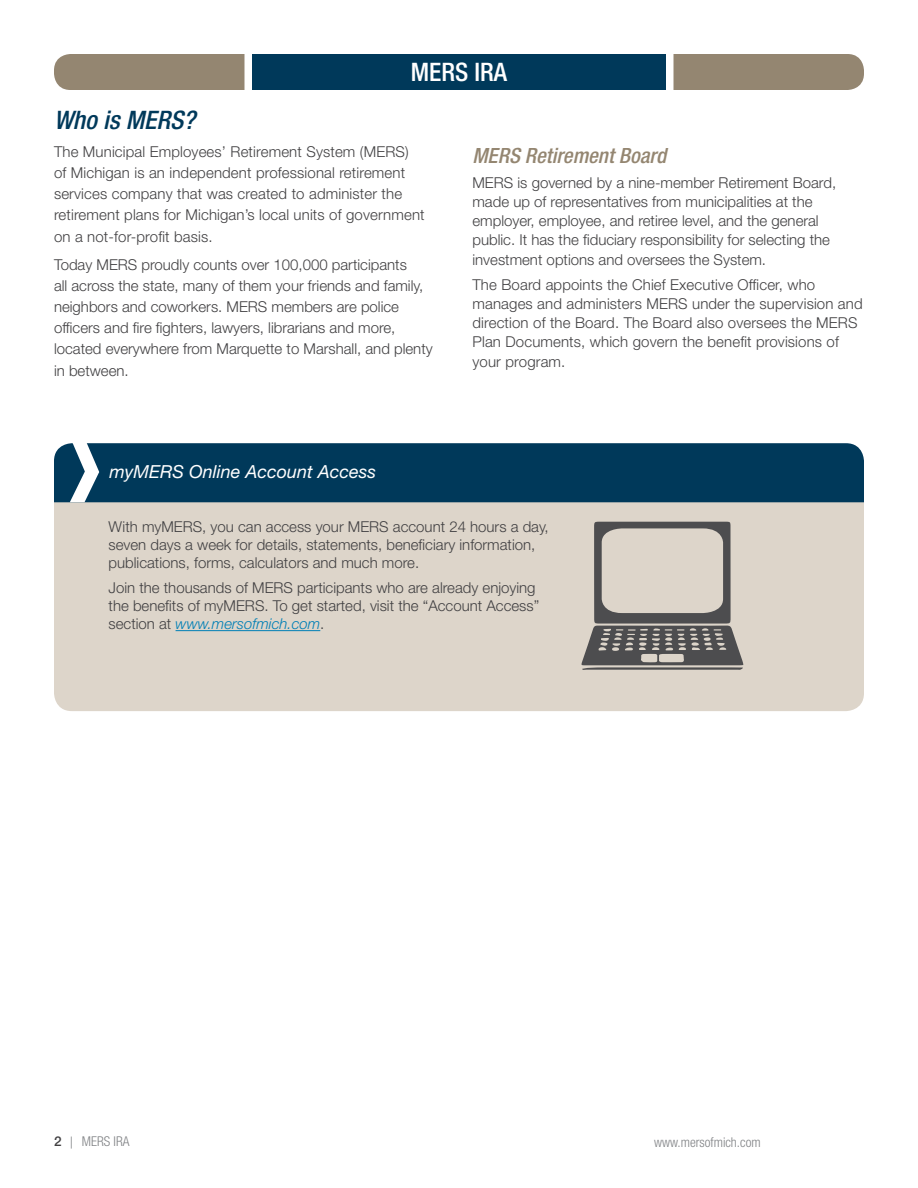
<style>
.page{position:relative;width:918px;height:1188px;background:#fff}
.page>*{position:absolute;margin:0;border:0;box-sizing:border-box;transform-origin:0 0}
.t1{font:italic 500 condensed 25.5px "Helvetica Neue LT Std";color:#00395a}
.t2{font:500 condensed 25.5px "Helvetica Neue LT Std";color:#fff}
.t3{font:italic 500 condensed 21px "Helvetica Neue LT Std";color:#948671}
.t4{font:italic 18px "Helvetica Neue LT Std";color:#fff}
.t5{font:300 15px/21.1px "Helvetica Neue LT Std";color:#414042}
.t6{font:300 condensed 13.5px "Helvetica Neue LT Std";color:#808285}
.s1{font-style:italic;color:#007fb6}
.s2{font-weight:500;font-stretch:normal;color:#414042}
.s3{font-family:"Frutiger Neue LT Pro";font-stretch:normal;font-size:12px}
</style>
<div class="page">
<div style="left:54px;top:446px;width:810px;height:265px;background:#ddd5ca;border-radius:18px"></div>
<div style="left:54px;top:443px;width:810px;height:59px;background:#00395a"></div>
<svg style="left:70px;top:443px;width:29px;height:59px;background:#7f9bac"></svg>
<hr style="left:176px;top:630px;width:144px;height:1px;background:#007fb6">
<svg style="left:581px;top:522px;width:163px;height:148px"></svg>
<div style="left:54px;top:54px;width:810px;height:36px;background:#948671;border-radius:16px"></div>
<div style="left:244px;top:54px;width:430px;height:36px;background:#00395a"></div>
<h1 class="t2" style="left:411px;top:57px;width:98px">MERS IRA</h1>
<h1 class="t1" style="left:54px;top:105px;width:143px">Who is MERS?</h1>
<p class="t5" style="left:54px;top:141px;width:372px">The Municipal Employees’ Retirement System (MERS) of Michigan is an independent professional retirement services company that was created to administer the retirement plans for Michigan’s local units of government on a not-for-profit basis.</p>
<p class="t5" style="left:54px;top:253px;width:380px">Today MERS proudly counts over 100,000 participants<br>all across the state, many of them your friends and family, neighbors and coworkers. MERS members are police officers and fire fighters, lawyers, librarians and more, located everywhere from Marquette to Marshall, and plenty in between.</p>
<h2 class="t3" style="left:472px;top:143px;width:195px">MERS Retirement Board</h2>
<p class="t5" style="left:472px;top:173px;width:365px;line-height:19px">MERS is governed by a nine-member Retirement Board, made up of representatives from municipalities at the employer, employee, and retiree level, and the general public. It has the fiduciary responsibility for selecting the investment options and oversees the System.</p>
<p class="t5" style="left:472px;top:275px;width:392px;line-height:19px">The Board appoints the Chief Executive Officer, who manages and administers MERS under the supervision and direction of the Board. The Board also oversees the MERS Plan Documents, which govern the benefit provisions of your program.</p>
<p class="t4" style="left:110px;top:461px;width:268px">myMERS Online Account Access</p>
<p class="t5" style="left:109px;top:518px;width:442px;line-height:18px">With myMERS, you can access your MERS account 24 hours a day, seven days a week for details, statements, beneficiary information, publications, forms, calculators and much more.</p>
<p class="t5" style="left:109px;top:578px;width:432px;line-height:18px">Join the thousands of MERS participants who are already enjoying the benefits of myMERS. To get started, visit the “Account Access” section at <span class="s1">www.mersofmich.com</span>.</p>
<p class="t6" style="left:54px;top:1133px;width:77px"><span class="s2">2</span> <span class="s3">|</span> MERS IRA</p>
<p class="t6" style="left:654px;top:1134px;width:108px">www. mersofmich.com</p>
</div>
